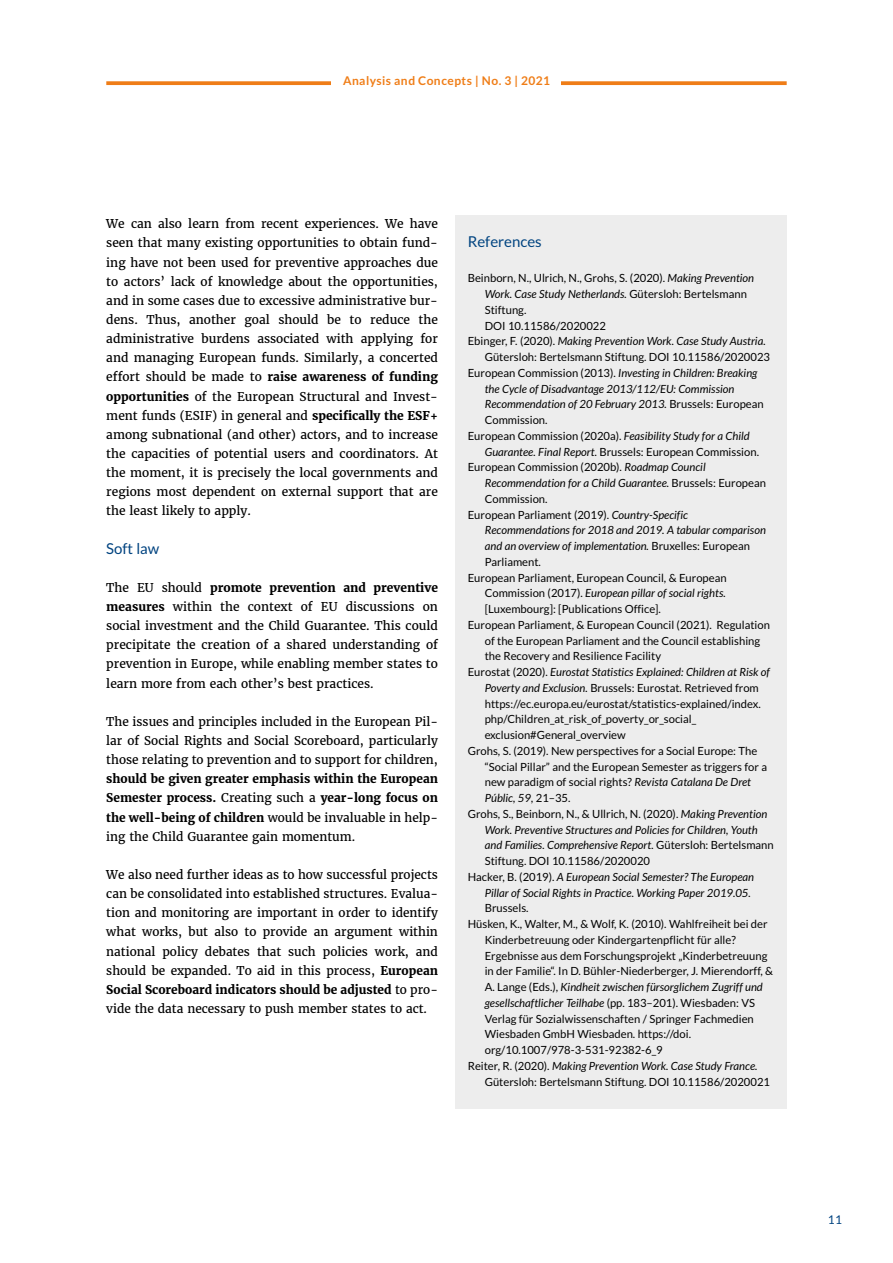
<style>
.page{position:relative;width:893px;height:1263px;background:#fff}
.page>*{position:absolute;margin:0;border:0;box-sizing:border-box;transform-origin:0 0}
.t1{font:15px "Lato";color:#004380}
.t2{font:12px/19.2px "Merriweather";color:#000;text-align:justify}
.t3{font:700 12px/19.2px "Merriweather";color:#000;text-align:justify}
.t4{font:700 12px "Lato";letter-spacing:.04em;color:#ef7d17}
.t5{font:12px "Lato";color:#004380}
.t6{font:11.25px "Lato";color:#000}
.t7{font:italic 11.25px "Lato";color:#000}
.s1{font-weight:700}
.s2{font-weight:400}
.s3{font-style:italic}
.s4{font-style:normal}
</style>
<div class="page">
<svg style="left:106px;top:81px;width:681px;height:4px;background:#f08628"></svg>
<div style="left:332px;top:67px;width:229px;height:21px;background:#fff"></div>
<div style="left:455px;top:215px;width:332px;height:893px;background:#ededed"></div>
<p class="t4" style="left:343px;top:74px;width:208px">Analysis and Concepts | No. 3 | 2021</p>
<p class="t2" style="left:106px;top:214px;width:333px">We can also learn from recent experiences. We have seen that many existing opportunities to obtain fund&shy;ing have not been used for preventive approaches due to actors’ lack of knowledge about the opportunities, and in some cases due to excessive administrative bur&shy;dens. Thus, another goal should be to reduce the administrative burdens associated with applying for and managing European funds. Similarly, a concerted effort should be made to <span class="s1">raise awareness of funding opportunities</span> of the European Structural and Invest&shy;ment funds (ESIF) in general and <span class="s1">specifically the ESF+ </span>among subnational (and other) actors, and to increase the capacities of potential users and coordinators. At the moment, it is precisely the local governments and regions most dependent on external support that are the least likely to apply.</p>
<p class="t1" style="left:106px;top:540px;width:54px">Soft law</p>
<p class="t2" style="left:106px;top:578px;width:333px">The EU should <span class="s1">promote prevention and preventive measures</span> within the context of EU discussions on social investment and the Child Guarantee. This could precipitate the creation of a shared understanding of prevention in Europe, while enabling member states to learn more from each other’s best practices.</p>
<p class="t2" style="left:106px;top:712px;width:333px">The issues and principles included in the European Pil&shy;lar of Social Rights and Social Scoreboard, particularly those relating to prevention and to support for children,</p>
<p class="t3" style="left:106px;top:769px;width:333px">should be given greater emphasis within the European Semester process. <span class="s2">Creating such a</span> year-long focus on the well-being of children <span class="s2">would be invaluable in help&shy;ing the Child Guarantee gain momentum.</span></p>
<p class="t2" style="left:106px;top:865px;width:333px">We also need further ideas as to how successful projects can be consolidated into established structures. Evalua&shy;tion and monitoring are important in order to identify what works, but also to provide an argument within national policy debates that such policies work, and should be expanded. To aid in this process, <span class="s1">European Social Scoreboard indicators should be adjusted</span> to pro&shy;vide the data necessary to push member states to act.</p>
<p class="t1" style="left:468px;top:234px;width:76px">References</p>
<p class="t6" style="left:468px;top:272px;width:288px">Beinborn, N., Ulrich, N., Grohs, S. (2020). <span class="s3">Making Prevention</span></p>
<p class="t7" style="left:485px;top:288px;width:264px">Work. Case Study Netherlands. <span class="s4">Gütersloh: Bertelsmann</span></p>
<p class="t6" style="left:485px;top:304px;width:43px">Stiftung.</p>
<p class="t6" style="left:485px;top:319px;width:123px">DOI 10.11586/2020022</p>
<p class="t7" style="left:468px;top:335px;width:299px"><span class="s4">Ebinger, F. (2020).</span> Making Prevention Work. Case Study Austria.</p>
<p class="t6" style="left:485px;top:351px;width:287px">Gütersloh: Bertelsmann Stiftung. DOI 10.11586/2020023</p>
<p class="t7" style="left:468px;top:367px;width:291px"><span class="s4">European Commission (2013).</span> Investing in Children: Breaking</p>
<p class="t7" style="left:485px;top:382px;width:251px">the Cycle of Disadvantage 2013/112/EU: Commission</p>
<p class="t7" style="left:485px;top:398px;width:280px">Recommendation of 20 February 2013. <span class="s4">Brussels: European</span></p>
<p class="t6" style="left:485px;top:414px;width:64px">Commission.</p>
<p class="t6" style="left:468px;top:430px;width:283px">European Commission (2020a). <span class="s3">Feasibility Study for a Child</span></p>
<p class="t6" style="left:485px;top:445px;width:276px"><span class="s3">Guarantee. Final Report.</span> Brussels: European Commission.</p>
<p class="t6" style="left:468px;top:461px;width:239px">European Commission (2020b). <span class="s3">Roadmap Council</span></p>
<p class="t7" style="left:485px;top:477px;width:283px">Recommendation for a Child Guarantee. <span class="s4">Brussels: European</span></p>
<p class="t6" style="left:485px;top:493px;width:64px">Commission.</p>
<p class="t6" style="left:468px;top:508px;width:222px">European Parliament (2019). <span class="s3">Country-Specific</span></p>
<p class="t7" style="left:485px;top:524px;width:283px">Recommendations for 2018 and 2019. A tabular comparison</p>
<p class="t7" style="left:485px;top:540px;width:267px">and an overview of implementation. <span class="s4">Bruxelles: European</span></p>
<p class="t6" style="left:485px;top:556px;width:58px">Parliament.</p>
<p class="t6" style="left:468px;top:571px;width:260px">European Parliament, European Council, &amp; European</p>
<p class="t7" style="left:485px;top:587px;width:242px"><span class="s4">Commission (2017).</span> European pillar of social rights.</p>
<p class="t6" style="left:485px;top:603px;width:178px">[Luxembourg]: [Publications Office].</p>
<p class="t6" style="left:468px;top:619px;width:304px">European Parliament, &amp; European Council (2021). Regulation</p>
<p class="t6" style="left:485px;top:634px;width:277px">of the European Parliament and the Council establishing</p>
<p class="t6" style="left:485px;top:650px;width:178px">the Recovery and Resilience Facility</p>
<p class="t7" style="left:468px;top:666px;width:304px"><span class="s4">Eurostat (2020).</span> Eurostat Statistics Explained: Children at Risk of</p>
<p class="t6" style="left:485px;top:682px;width:276px"><span class="s3">Poverty and Exclusion.</span> Brussels: Eurostat. Retrieved from</p>
<p class="t6" style="left:485px;top:697px;width:277px">https://ec.europa.eu/eurostat/statistics-explained/index.</p>
<p class="t6" style="left:485px;top:713px;width:213px">php/Children_at_risk_of_poverty_or_social_</p>
<p class="t6" style="left:485px;top:729px;width:143px">exclusion#General_overview</p>
<p class="t6" style="left:468px;top:745px;width:291px">Grohs, S. (2019). New perspectives for a Social Europe: The</p>
<p class="t6" style="left:485px;top:760px;width:284px">“Social Pillar” and the European Semester as triggers for a</p>
<p class="t6" style="left:485px;top:776px;width:268px">new paradigm of social rights? <span class="s3">Revista Catalana De Dret</span></p>
<p class="t7" style="left:485px;top:792px;width:87px">Públic, 59, <span class="s4">21–35.</span></p>
<p class="t6" style="left:468px;top:808px;width:301px">Grohs, S., Beinborn, N., &amp; Ullrich, N. (2020). <span class="s3">Making Prevention</span></p>
<p class="t7" style="left:485px;top:823px;width:274px">Work. Preventive Structures and Policies for Children, Youth</p>
<p class="t7" style="left:485px;top:839px;width:291px">and Families. Comprehensive Report. <span class="s4">Gütersloh: Bertelsmann</span></p>
<p class="t6" style="left:485px;top:855px;width:167px">Stiftung. DOI 10.11586/2020020</p>
<p class="t7" style="left:468px;top:871px;width:288px"><span class="s4">Hacker, B. (2019).</span> A European Social Semester? The European</p>
<p class="t7" style="left:485px;top:886px;width:268px">Pillar of Social Rights in Practice. Working Paper 2019.05.</p>
<p class="t6" style="left:485px;top:902px;width:45px">Brussels.</p>
<p class="t6" style="left:468px;top:918px;width:301px">Hüsken, K., Walter, M., &amp; Wolf, K. (2010). Wahlfreiheit bei der</p>
<p class="t6" style="left:485px;top:934px;width:253px">Kinderbetreuung oder Kindergartenpflicht für alle?</p>
<p class="t6" style="left:485px;top:949px;width:284px">Ergebnisse aus dem Forschungsprojekt „Kinderbetreuung</p>
<p class="t6" style="left:485px;top:965px;width:290px">in der Familie“. In D. Bühler-Niederberger, J. Mierendorff, &amp;</p>
<p class="t7" style="left:485px;top:981px;width:280px"><span class="s4">A. Lange (Eds.),</span> Kindheit zwischen fürsorglichem Zugriff und</p>
<p class="t7" style="left:485px;top:997px;width:272px">gesellschaftlicher Teilhabe <span class="s4">(pp. 183–201). Wiesbaden: VS</span></p>
<p class="t6" style="left:485px;top:1012px;width:271px">Verlag für Sozialwissenschaften / Springer Fachmedien</p>
<p class="t6" style="left:485px;top:1028px;width:208px">Wiesbaden GmbH Wiesbaden. https://doi.</p>
<p class="t6" style="left:485px;top:1044px;width:179px">org/10.1007/978-3-531-92382-6_9</p>
<p class="t7" style="left:468px;top:1060px;width:291px"><span class="s4">Reiter, R. (2020).</span> Making Prevention Work. Case Study France.</p>
<p class="t6" style="left:485px;top:1075px;width:287px">Gütersloh: Bertelsmann Stiftung. DOI 10.11586/2020021</p>
<p class="t5" style="left:828px;top:1213px;width:16px">11</p>
</div>
